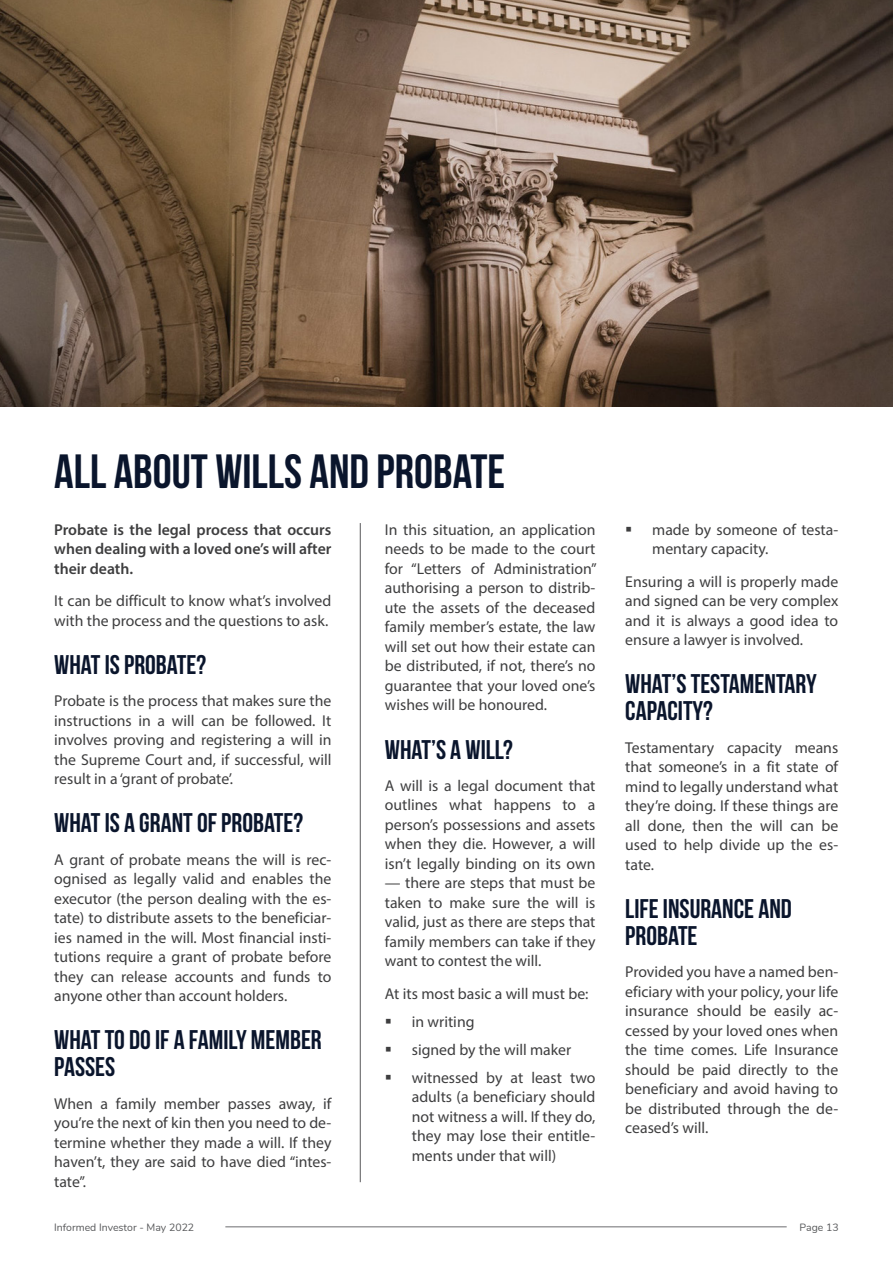
<style>
.page{position:relative;width:893px;height:1263px;background:#fff}
.page>*{position:absolute;margin:0;border:0;box-sizing:border-box;transform-origin:0 0}
._02_Article_Title{font:700 48px "Bebas Neue";color:#0a152c}
._02_Article_Title_2{font:700 27px/27px "Bebas Neue";color:#0a152c}
._05_body_text{font:15.75px/19.5px "Myriad Pro";color:#3e3e3f;text-align:justify}
._05_body_text-2{font:600 15.75px/19.5px "Myriad Pro";color:#3e3e3f;text-align:justify}
.t1{font:10.5px "Nunito";color:#57585a}
</style>
<div class="page">
<hr style="left:225px;top:1226px;width:562px;height:1px;background:#6c6d70">
<hr style="left:360px;top:523px;width:1px;height:659px;background:#57585a">
<img style="left:0;top:0;width:893px;height:406px">
<p class="_02_Article_Title" style="left:54px;top:445px;width:452px">ALL ABOUT WILLS AND PROBATE</p>
<p class="_05_body_text-2" style="left:54px;top:519px;width:279px">Probate is the legal process that occurs when dealing with a loved one’s will after their death.</p>
<p class="_05_body_text" style="left:54px;top:591px;width:279px">It can be difficult to know what’s involved with the process and the questions to ask.</p>
<p class="_02_Article_Title_2" style="left:54px;top:651px;width:153px">WHAT IS PROBATE?</p>
<p class="_05_body_text" style="left:54px;top:691px;width:279px">Probate is the process that makes sure the instructions in a will can be followed. It involves proving and registering a will in the Supreme Court and, if successful, will result in a ‘grant of probate’.</p>
<p class="_02_Article_Title_2" style="left:54px;top:809px;width:250px">WHAT IS A GRANT OF PROBATE?</p>
<p class="_05_body_text" style="left:54px;top:849px;width:279px">A grant of probate means the will is rec&shy;ognised as legally valid and enables the executor (the person dealing with the es&shy;tate) to distribute assets to the beneficiar&shy;ies named in the will. Most financial insti&shy;tutions require a grant of probate before they can release accounts and funds to anyone other than account holders.</p>
<p class="_02_Article_Title_2" style="left:54px;top:1026px;width:269px">WHAT TO DO IF A FAMILY MEMBER<br>PASSES</p>
<p class="_05_body_text" style="left:54px;top:1093px;width:279px">When a family member passes away, if you’re the next of kin then you need to de&shy;termine whether they made a will. If they haven’t, they are said to have died “intes&shy;tate”.</p>
<p class="_05_body_text" style="left:385px;top:520px;width:213px">In this situation, an application needs to be made to the court for “Letters of Administration” authorising a person to distrib&shy;ute the assets of the deceased family member’s estate, the law will set out how their estate can be distributed, if not, there’s no guarantee that your loved one’s wishes will be honoured.</p>
<p class="_02_Article_Title_2" style="left:385px;top:735px;width:130px">WHAT’S A WILL?</p>
<p class="_05_body_text" style="left:385px;top:776px;width:212px">A will is a legal document that outlines what happens to a person’s possessions and assets when they die. However, a will isn’t legally binding on its own</p>
<p class="_05_body_text" style="left:385px;top:873px;width:212px">— there are steps that must be taken to make sure the will is valid, just as there are steps that family members can take if they want to contest the will.</p>
<p class="_05_body_text" style="left:385px;top:983px;width:205px">At its most basic a will must be:</p>
<p class="_05_body_text" style="left:412px;top:1011px;width:64px">in writing</p>
<p class="_05_body_text" style="left:412px;top:1039px;width:161px">signed by the will maker</p>
<p class="_05_body_text" style="left:412px;top:1067px;width:185px">witnessed by at least two adults (a beneficiary should not witness a will. If they do, they may lose their entitle&shy;ments under that will)</p>
<p class="_05_body_text" style="left:652px;top:520px;width:187px">made by someone of testa&shy;mentary capacity.</p>
<p class="_05_body_text" style="left:625px;top:571px;width:215px">Ensuring a will is properly made and signed can be very complex and it is always a good idea to ensure a lawyer is involved.</p>
<p class="_02_Article_Title_2" style="left:625px;top:670px;width:193px">WHAT’S TESTAMENTARY<br>CAPACITY?</p>
<p class="_05_body_text" style="left:625px;top:737px;width:215px">Testamentary capacity means that someone’s in a fit state of mind to legally understand what they’re doing. If these things are all done, then the will can be used to help divide up the es&shy;tate.</p>
<p class="_02_Article_Title_2" style="left:625px;top:895px;width:168px">LIFE INSURANCE AND<br>PROBATE</p>
<p class="_05_body_text" style="left:625px;top:962px;width:215px">Provided you have a named ben&shy;eficiary with your policy, your life insurance should be easily ac&shy;cessed by your loved ones when the time comes. Life Insurance should be paid directly to the beneficiary and avoid having to be distributed through the de&shy;ceased’s will.</p>
<p class="t1" style="left:54px;top:1220px;width:142px">Informed Investor - May 2022</p>
<p class="t1" style="left:799px;top:1220px;width:41px">Page 13</p>
</div>
